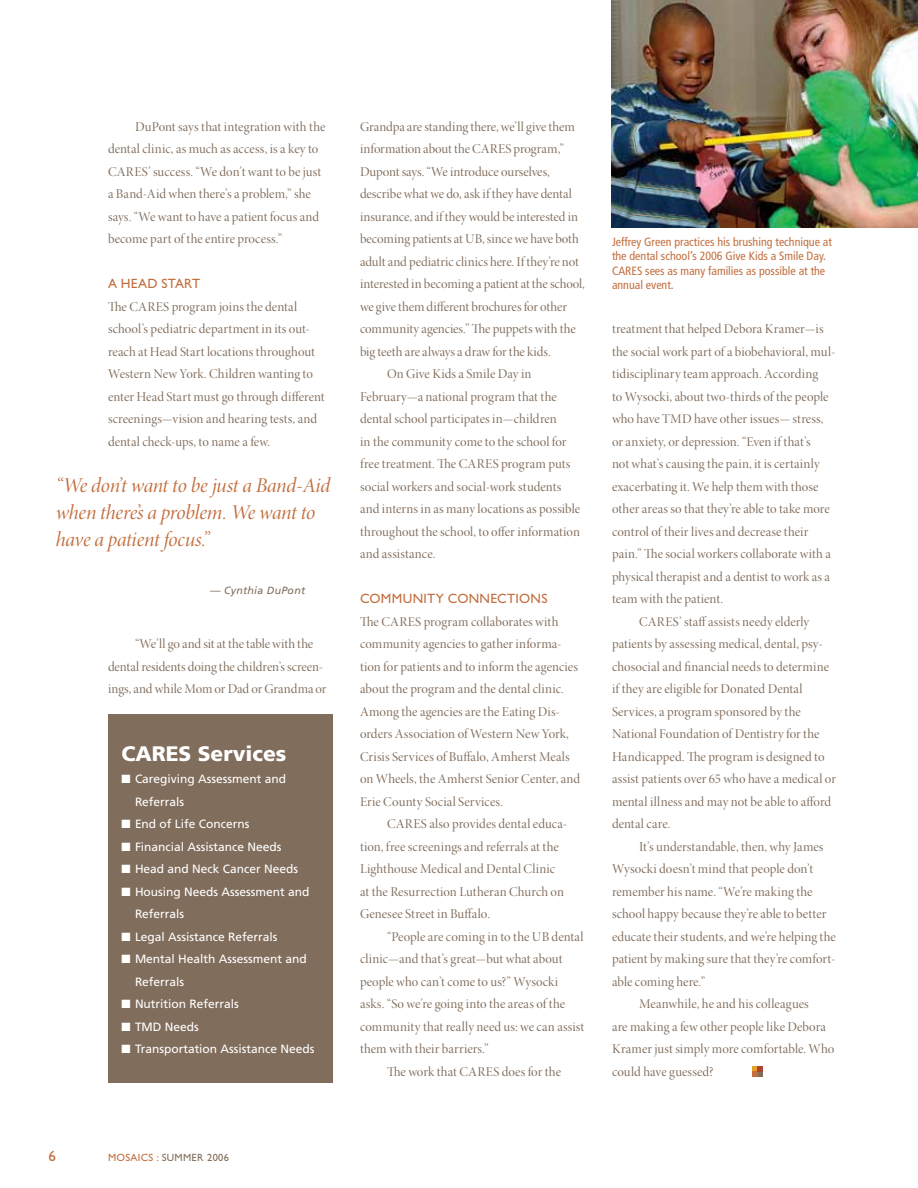
<style>
.page{position:relative;width:918px;height:1188px;background:#fff}
.page>*{position:absolute;margin:0;border:0;box-sizing:border-box;transform-origin:0 0}
.t1{font:21px/27px "Minion Pro It Disp";letter-spacing:-.01em;color:#c26e3e}
.t2{font:900 21px "Frutiger LT Std";color:#fff}
.t3{font:15px "Gill Sans Std";color:#c26e3e}
.t4{font:13.5px/22.5px "Minion Pro Disp";letter-spacing:.005em;color:#816d5c}
.t5{font:13.5px "Gill Sans Std";letter-spacing:.02em;color:#c26e3e}
.t6{font:12px/22.5px "Frutiger LT Std";color:#fff}
.t7{font:condensed 12px/14.4px "Frutiger LT Std";color:#c26e3e}
.t8{font:10.5px "Gill Sans Std";letter-spacing:.03em;color:#816d5c}
.t9{font:italic 10.5px "Frutiger LT Std";letter-spacing:.03em;color:#816d5c}
.s1{font-style:normal}
.s2{color:#c26e3e}
</style>
<div class="page">
<svg style="left:752px;top:1066px;width:11px;height:11px"></svg>
<img style="left:611px;top:0;width:307px;height:228px">
<div style="left:108px;top:715px;width:225px;height:368px;background:#816d5c"></div>
<p class="t4" style="left:108px;top:115px;width:219px;text-indent:27px">DuPont says that integration with the dental clinic, as much as access, is a key to CARES’ success. “We don’t want to be just a Band-Aid when there’s a problem,” she says. “We want to have a patient focus and become part of the entire process.”</p>
<p class="t5" style="left:108px;top:276px;width:94px">A HEAD START</p>
<p class="t4" style="left:108px;top:295px;width:218px">The CARES program joins the dental school’s pediatric department in its out&shy;reach at Head Start locations throughout Western New York. Children wanting to enter Head Start must go through different screenings—vision and hearing tests, and dental check-ups, to name a few.</p>
<h1 class="t1" style="left:56px;top:473px;width:276px">“We don’t want to be just a Band-Aid when there’s a problem. We want to have a patient focus.”</h1>
<p class="t9" style="left:210px;top:584px;width:97px"><span class="s1">—</span> Cynthia DuPont</p>
<p class="t4" style="left:108px;top:633px;width:220px;text-indent:27px">“We’ll go and sit at the table with the dental residents doing the children’s screen&shy;ings, and while Mom or Dad or Grandma or</p>
<h1 class="t2" style="left:122px;top:740px;width:166px">CARES Services</h1>
<p class="t6" style="left:135px;top:768px;width:153px;text-indent:-14px">■ Caregiving Assessment and<br>Referrals</p>
<p class="t6" style="left:122px;top:813px;width:129px">■ End of Life Concerns</p>
<p class="t6" style="left:122px;top:835px;width:161px">■ Financial Assistance Needs</p>
<p class="t6" style="left:122px;top:858px;width:178px">■ Head and Neck Cancer Needs</p>
<p class="t6" style="left:135px;top:880px;width:176px;text-indent:-14px">■ Housing Needs Assessment and<br>Referrals</p>
<p class="t6" style="left:122px;top:925px;width:157px">■ Legal Assistance Referrals</p>
<p class="t6" style="left:135px;top:948px;width:173px;text-indent:-14px">■ Mental Health Assessment and<br>Referrals</p>
<p class="t6" style="left:122px;top:993px;width:119px">■ Nutrition Referrals</p>
<p class="t6" style="left:122px;top:1015px;width:79px">■ TMD Needs</p>
<p class="t6" style="left:122px;top:1038px;width:194px">■ Transportation Assistance Needs</p>
<p class="t3" style="left:49px;top:1148px;width:9px">6</p>
<p class="t8" style="left:108px;top:1151px;width:123px"><span class="s2">MOSAICS :</span> SUMMER 2006</p>
<p class="t4" style="left:360px;top:115px;width:216px">Grandpa are standing there, we’ll give them</p>
<p class="t4" style="left:360px;top:138px;width:206px">information about the CARES program,”</p>
<p class="t4" style="left:360px;top:160px;width:191px">Dupont says. “We introduce ourselves,</p>
<p class="t4" style="left:360px;top:183px;width:213px">describe what we do, ask if they have dental</p>
<p class="t4" style="left:360px;top:205px;width:220px">insurance, and if they would be interested in</p>
<p class="t4" style="left:360px;top:228px;width:221px">becoming patients at UB, since we have both</p>
<p class="t4" style="left:360px;top:250px;width:220px">adult and pediatric clinics here. If they’re not</p>
<p class="t4" style="left:360px;top:273px;width:226px">interested in becoming a patient at the school,</p>
<p class="t4" style="left:360px;top:295px;width:208px">we give them different brochures for other</p>
<p class="t4" style="left:360px;top:318px;width:217px">community agencies.” The puppets with the</p>
<p class="t4" style="left:360px;top:340px;width:192px">big teeth are always a draw for the kids.</p>
<p class="t4" style="left:387px;top:363px;width:146px">On Give Kids a Smile Day in</p>
<p class="t4" style="left:360px;top:385px;width:198px">February—a national program that the</p>
<p class="t4" style="left:360px;top:408px;width:198px">dental school participates in—children</p>
<p class="t4" style="left:360px;top:430px;width:208px">in the community come to the school for</p>
<p class="t4" style="left:360px;top:453px;width:212px">free treatment. The CARES program puts</p>
<p class="t4" style="left:360px;top:475px;width:203px">social workers and social-work students</p>
<p class="t4" style="left:360px;top:498px;width:222px">and interns in as many locations as possible</p>
<p class="t4" style="left:360px;top:520px;width:221px">throughout the school, to offer information</p>
<p class="t4" style="left:360px;top:543px;width:77px">and assistance.</p>
<p class="t5" style="left:360px;top:591px;width:189px">COMMUNITY CONN ECTIONS</p>
<p class="t4" style="left:360px;top:610px;width:222px">The CARES program collaborates with community agencies to gather informa&shy;tion for patients and to inform the agencies about the program and the dental clinic.<br>Among the agencies are the Eating Dis&shy;orders Association of Western New York, Crisis Services of Buffalo, Amherst Meals on Wheels, the Amherst Senior Center, and Erie County Social Services.</p>
<p class="t4" style="left:360px;top:813px;width:209px;text-indent:27px">CARES also provides dental educa&shy;tion, free screenings and referrals at the Lighthouse Medical and Dental Clinic at the Resurrection Lutheran Church on Genesee Street in Buffalo.</p>
<p class="t4" style="left:387px;top:925px;width:198px">“People are coming in to the UB dental</p>
<p class="t4" style="left:360px;top:948px;width:204px">clinic—and that’s great—but what about</p>
<p class="t4" style="left:360px;top:971px;width:200px">people who can’t come to us?” Wysocki</p>
<p class="t4" style="left:360px;top:993px;width:207px">asks. “So we’re going into the areas of the</p>
<p class="t4" style="left:360px;top:1016px;width:226px">community that really need us: we can assist</p>
<p class="t4" style="left:360px;top:1038px;width:130px">them with their barriers.”</p>
<p class="t4" style="left:387px;top:1061px;width:176px">The work that CARES does for the</p>
<p class="t7" style="left:612px;top:235px;width:221px">Jeffrey Green practices his brushing technique at the dental school’s 2006 Give Kids a Smile Day.<br>CARES sees as many families as possible at the annual event.</p>
<p class="t4" style="left:612px;top:318px;width:213px">treatment that helped Debora Kramer—is</p>
<p class="t4" style="left:612px;top:341px;width:225px">the social work part of a biobehavioral, mul-</p>
<p class="t4" style="left:612px;top:363px;width:208px">tidisciplinary team approach. According</p>
<p class="t4" style="left:612px;top:386px;width:218px">to Wysocki, about two-thirds of the people</p>
<p class="t4" style="left:612px;top:408px;width:213px">who have TMD have other issues— stress,</p>
<p class="t4" style="left:612px;top:431px;width:200px">or anxiety, or depression. “Even if that’s</p>
<p class="t4" style="left:612px;top:453px;width:209px">not what’s causing the pain, it is certainly</p>
<p class="t4" style="left:612px;top:476px;width:208px">exacerbating it. We help them with those</p>
<p class="t4" style="left:612px;top:498px;width:219px">other areas so that they’re able to take more</p>
<p class="t4" style="left:612px;top:521px;width:198px">control of their lives and decrease their</p>
<p class="t4" style="left:612px;top:543px;width:220px">pain.” The social workers collaborate with a</p>
<p class="t4" style="left:612px;top:566px;width:220px">physical therapist and a dentist to work as a</p>
<p class="t4" style="left:612px;top:588px;width:113px">team with the patient.</p>
<p class="t4" style="left:639px;top:611px;width:172px">CARES’ staff assists needy elderly</p>
<p class="t4" style="left:612px;top:633px;width:212px">patients by assessing medical, dental, psy-</p>
<p class="t4" style="left:612px;top:656px;width:219px">chosocial and financial needs to determine</p>
<p class="t4" style="left:612px;top:678px;width:192px">if they are eligible for Donated Dental</p>
<p class="t4" style="left:612px;top:701px;width:190px">Services, a program sponsored by the</p>
<p class="t4" style="left:612px;top:723px;width:209px">National Foundation of Dentistry for the</p>
<p class="t4" style="left:612px;top:746px;width:214px">Handicapped. The program is designed to</p>
<p class="t4" style="left:612px;top:768px;width:226px">assist patients over 65 who have a medical or</p>
<p class="t4" style="left:612px;top:791px;width:221px">mental illness and may not be able to afford</p>
<p class="t4" style="left:612px;top:813px;width:60px">dental care.</p>
<p class="t4" style="left:639px;top:836px;width:186px">It’s understandable, then, why James</p>
<p class="t4" style="left:612px;top:858px;width:203px">Wysocki doesn’t mind that people don’t</p>
<p class="t4" style="left:612px;top:881px;width:202px">remember his name. “We’re making the</p>
<p class="t4" style="left:612px;top:903px;width:216px">school happy because they’re able to better</p>
<p class="t4" style="left:612px;top:926px;width:225px">educate their students, and we’re helping the</p>
<p class="t4" style="left:612px;top:948px;width:225px">patient by making sure that they’re comfort-</p>
<p class="t4" style="left:612px;top:971px;width:95px">able coming here.”</p>
<p class="t4" style="left:639px;top:993px;width:171px">Meanwhile, he and his colleagues</p>
<p class="t4" style="left:612px;top:1016px;width:216px">are making a few other people like Debora</p>
<p class="t4" style="left:612px;top:1038px;width:224px">Kramer just simply more comfortable. Who</p>
<p class="t4" style="left:612px;top:1061px;width:103px">could have guessed?</p>
</div>
